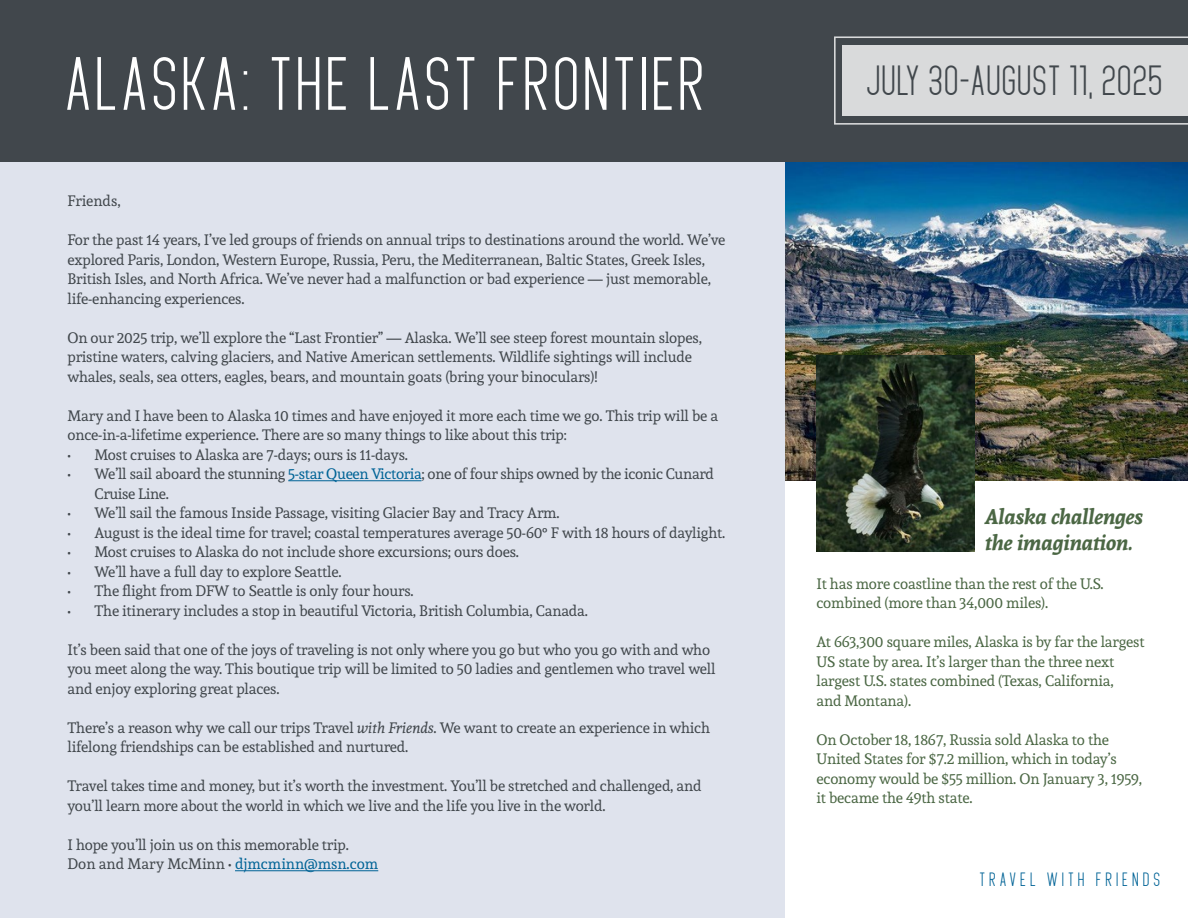
<style>
.page{position:relative;width:1188px;height:918px;background:#fff}
.page>*{position:absolute;margin:0;border:0;box-sizing:border-box;transform-origin:0 0}
.t1{font:72px "Megan June";letter-spacing:.025em;color:#fff}
.t2{font:39.45px "Megan June";color:#41474c}
.t3{font:italic 700 21px/25.5px "Andada";letter-spacing:-.01em;color:#4b6744}
.t4{font:18px "Megan June";letter-spacing:.2em;color:#006396}
.t5{font:15px/19.5px "Andada";letter-spacing:-.01em;color:#41474c}
.t6{font:15px/19.5px "Andada";letter-spacing:-.01em;color:#4b6744}
.s1{color:#006396}
.s2{font-style:italic}
</style>
<div class="page">
<img style="left:784px;top:162px;width:404px;height:319px">
<div style="left:0;top:0;width:784px;height:918px;background:#dfe3ed"></div>
<hr style="left:288px;top:480px;width:134px;height:1px;background:#006396">
<hr style="left:235px;top:870px;width:143px;height:1px;background:#006396">
<div style="left:0;top:0;width:1188px;height:162px;background:#41474c"></div>
<svg style="left:834px;top:36px;width:354px;height:89px"></svg>
<img style="left:816px;top:356px;width:158px;height:196px">
<h1 class="t1" style="left:68px;top:46px;width:643px">ALASKA: THE LAST FRONTIER</h1>
<p class="t5" style="left:68px;top:191px;width:55px">Friends,</p>
<p class="t5" style="left:68px;top:230px;width:659px">For the past 14 years, I’ve led groups of friends on annual trips to destinations around the world. We’ve explored Paris, London, Western Europe, Russia, Peru, the Mediterranean, Baltic States, Greek Isles, British Isles, and North Africa. We’ve never had a malfunction or bad experience — just memorable, life-enhancing experiences.</p>
<p class="t5" style="left:68px;top:327px;width:636px">On our 2025 trip, we’ll explore the “Last Frontier” — Alaska. We’ll see steep forest mountain slopes, pristine waters, calving glaciers, and Native American settlements. Wildlife sightings will include whales, seals, sea otters, eagles, bears, and mountain goats (bring your binoculars)!</p>
<p class="t5" style="left:68px;top:405px;width:652px">Mary and I have been to Alaska 10 times and have enjoyed it more each time we go. This trip will be a once-in-a-lifetime experience. There are so many things to like about this trip:</p>
<p class="t5" style="left:68px;top:444px;width:342px">• Most cruises to Alaska are 7-days; ours is 11-days.</p>
<p class="t5" style="left:94px;top:464px;width:621px;text-indent:-27px">• We’ll sail aboard the stunning <span class="s1">5-star Queen Victoria</span>; one of four ships owned by the iconic Cunard<br>Cruise Line.</p>
<p class="t5" style="left:68px;top:503px;width:494px">• We’ll sail the famous Inside Passage, visiting Glacier Bay and Tracy Arm.</p>
<p class="t5" style="left:68px;top:522px;width:659px">• August is the ideal time for travel; coastal temperatures average 50-60° F with 18 hours of daylight.</p>
<p class="t5" style="left:68px;top:542px;width:453px">• Most cruises to Alaska do not include shore excursions; ours does.</p>
<p class="t5" style="left:68px;top:561px;width:276px">• We’ll have a full day to explore Seattle.</p>
<p class="t5" style="left:68px;top:581px;width:348px">• The flight from DFW to Seattle is only four hours.</p>
<p class="t5" style="left:68px;top:600px;width:522px">• The itinerary includes a stop in beautiful Victoria, British Columbia, Canada.</p>
<p class="t5" style="left:68px;top:639px;width:649px">It’s been said that one of the joys of traveling is not only where you go but who you go with and who you meet along the way. This boutique trip will be limited to 50 ladies and gentlemen who travel well and enjoy exploring great places.</p>
<p class="t5" style="left:68px;top:717px;width:644px">There’s a reason why we call our trips Travel <span class="s2">with Friends</span>. We want to create an experience in which lifelong friendships can be established and nurtured.</p>
<p class="t5" style="left:68px;top:776px;width:636px">Travel takes time and money, but it’s worth the investment. You’ll be stretched and challenged, and you’ll learn more about the world in which we live and the life you live in the world.</p>
<p class="t5" style="left:68px;top:834px;width:312px">I hope you’ll join us on this memorable trip.<br>Don and Mary McMinn • <span class="s1">djmcminn@msn.com</span></p>
<h2 class="t2" style="left:867px;top:59px;width:299px">JULY 30-AUGUST 11, 2025</h2>
<h3 class="t3" style="left:985px;top:503px;width:159px">Alaska challenges the imagination.</h3>
<p class="t6" style="left:816px;top:573px;width:289px">It has more coastline than the rest of the U.S. combined (more than 34,000 miles).</p>
<p class="t6" style="left:816px;top:632px;width:330px">At 663,300 square miles, Alaska is by far the largest US state by area. It’s larger than the three next largest U.S. states combined (Texas, California,<br>and Montana).</p>
<p class="t6" style="left:816px;top:729px;width:327px">On October 18, 1867, Russia sold Alaska to the United States for $7.2 million, which in today’s economy would be $55 million. On January 3, 1959, it became the 49th state.</p>
<p class="t4" style="left:980px;top:870px;width:182px">TRAVEL WITH FRIENDS</p>
</div>
